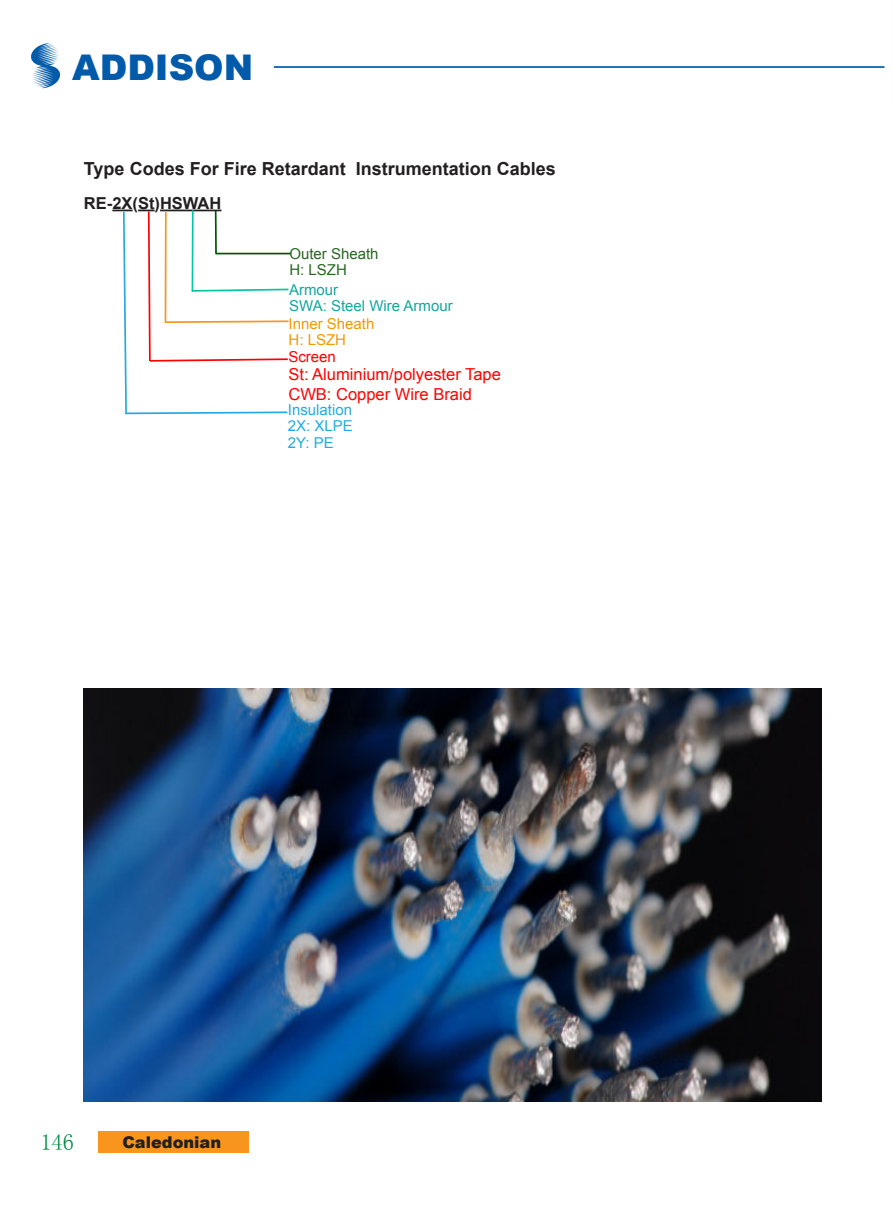
<style>
.page{position:relative;width:893px;height:1212px;background:#fff}
.page>*{position:absolute;margin:0;border:0;box-sizing:border-box;transform-origin:0 0}
.t1{font:900 35.4px "Arial";color:#015aaa}
.t2{font:22.5px "Sim Sun";color:#008b43}
.t3{font:700 18px "Arial";color:#231f20}
.t4{font:16.5px/19.8px "Arial";color:#f00}
.t5{font:700 16.5px "Arial";color:#231f20}
.t6{font:900 16.2px "Arial";color:#231f20}
.t7{font:15px/16.5px "Arial";color:#12a79d}
.t8{font:15px/16.5px "Arial";color:#24aae1;text-align:justify}
.t9{font:15px/16.5px "Arial";color:#2a6623}
.t10{font:15px/16.5px "Arial";color:#f29900}
.t11{font:15px "Arial";color:#f00}
</style>
<div class="page">
<hr style="left:274px;top:66px;width:610px;height:2px;background:#015aaa">
<svg style="left:31px;top:43px;width:29px;height:45px"></svg>
<div style="left:98px;top:1131px;width:151px;height:21px;background:#f7951d"></div>
<img style="left:84px;top:688px;width:738px;height:414px">
<hr style="left:216px;top:253px;width:75px;height:1px;background:#050">
<svg style="left:112px;top:210px;width:178px;height:205px"></svg>
<h1 class="t1" style="left:72px;top:42px;width:182px">ADDISON</h1>
<p class="t3" style="left:84px;top:157px;width:473px">Type Codes For Fire Retardant Instrumentation Cables</p>
<p class="t5" style="left:84px;top:192px;width:139px">RE -2X(St)HSWAH</p>
<p class="t9" style="left:289px;top:245px;width:91px">Outer Sheath<br>H: LSZH</p>
<p class="t7" style="left:289px;top:281px;width:165px">Armour<br>SWA: Steel Wire Armour</p>
<p class="t10" style="left:289px;top:315px;width:87px">Inner Sheath<br>H: LSZH</p>
<p class="t11" style="left:288px;top:347px;width:49px">Screen</p>
<p class="t4" style="left:288px;top:364px;width:214px">St: Aluminium/polyester Tape<br>CWB: Copper Wire Braid</p>
<p class="t8" style="left:288px;top:402px;width:67px">Insulation 2X: XLPE 2Y: PE</p>
<p class="t2" style="left:40px;top:1131px;width:35px">146</p>
<p class="t6" style="left:122px;top:1130px;width:100px">Caledonian</p>
</div>
